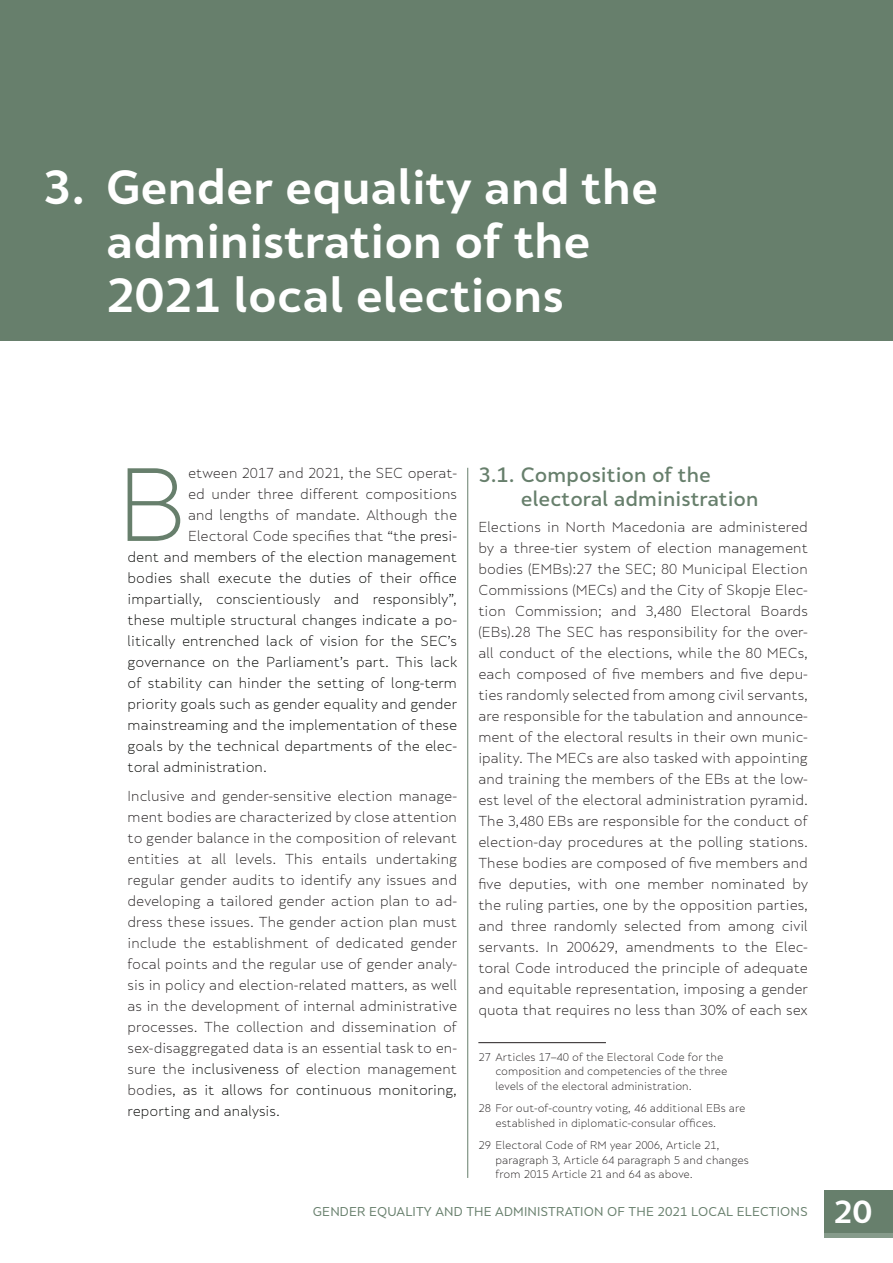
<style>
.page{position:relative;width:893px;height:1263px;background:#fff}
.page>*{position:absolute;margin:0;border:0;box-sizing:border-box;transform-origin:0 0}
._1_Paragraph{font:300 97.05px "Skola Sans";color:#677f6c}
.t1{font:700 45px/54px "Skola Sans";color:#fff}
.t2{font:700 30px "Skola Sans";color:#fff}
.t3{font:500 19.5px/24px "Skola Sans";color:#677f6c}
._1_Paragraph-2{font:300 13.5px/21px "Skola Sans";color:#231f20;text-align:justify}
._1_Paragraph-3{font:300 13.5px "Skola Sans";color:#040503}
.t4{font:12px "Skola Sans";letter-spacing:.01em;color:#677f6c}
.Footnote{font:300 10.5px/14.2px "Skola Sans";color:#231f20}
.s1{color:#040503}
</style>
<div class="page">
<div style="left:0;top:0;width:893px;height:340px;background:#677f6c"></div>
<hr style="left:467px;top:468px;width:1px;height:710px;background:#677f6c">
<div style="left:825px;top:1229px;width:68px;height:8px;background:#869b8b"></div>
<div style="left:825px;top:1191px;width:68px;height:42px;background:#677f6c"></div>
<hr style="left:478px;top:1042px;width:128px;height:1px;background:#231f20">
<p class="t1" style="left:106px;top:159px;width:554px;text-indent:-64px">3. Gender equality and the administration of the<br>2021 local elections</p>
<p class="_1_Paragraph" style="left:117px;top:448px;width:73px">B</p>
<p class="_1_Paragraph-2" style="left:188px;top:462px;width:271px">etween 2017 and 2021, the SEC operat-</p>
<p class="_1_Paragraph-2" style="left:188px;top:483px;width:271px">ed under three different compositions</p>
<p class="_1_Paragraph-2" style="left:188px;top:504px;width:271px">and lengths of mandate. Although the</p>
<p class="_1_Paragraph-2" style="left:188px;top:525px;width:271px">Electoral Code specifies that “t<span class="s1">he presi-</span></p>
<p class="_1_Paragraph-3" style="left:128px;top:549px;width:331px">dent and members of the election management</p>
<p class="_1_Paragraph-3" style="left:128px;top:570px;width:331px">bodies shall execute the duties of their office</p>
<p class="_1_Paragraph-3" style="left:128px;top:591px;width:331px">impartially, conscientiously and responsibly”,</p>
<p class="_1_Paragraph-3" style="left:128px;top:612px;width:331px">these multiple structural changes indicate a po-</p>
<p class="_1_Paragraph-3" style="left:128px;top:633px;width:331px">litically entrenched lack of vision for the SEC’s</p>
<p class="_1_Paragraph-3" style="left:128px;top:654px;width:331px">governance on the Parliament’s part. This lack</p>
<p class="_1_Paragraph-3" style="left:128px;top:675px;width:331px">of stability can hinder the setting of long-term</p>
<p class="_1_Paragraph-3" style="left:128px;top:696px;width:331px">priority goals such as gender equality and gender</p>
<p class="_1_Paragraph-3" style="left:128px;top:717px;width:331px">mainstreaming and the implementation of these</p>
<p class="_1_Paragraph-3" style="left:128px;top:738px;width:331px">goals by the technical departments of the elec-</p>
<p class="_1_Paragraph-3" style="left:128px;top:759px;width:141px">toral administration.</p>
<p class="_1_Paragraph-2" style="left:128px;top:786px;width:331px">Inclusive and gender-sensitive election manage&shy;ment bodies are characterized by close attention to gender balance in the composition of relevant entities at all levels. This entails undertaking regular gender audits to identify any issues and developing a tailored gender action plan to ad&shy;dress these issues. The gender action plan must include the establishment of dedicated gender focal points and the regular use of gender analy&shy;sis in policy and election-related matters, as well as in the development of internal administrative processes. The collection and dissemination of sex-disaggregated data is an essential task to en&shy;sure the <span class="s1">inclusiveness of</span> election management bodies<span class="s1">, as it allows for continuous monitoring, reporting and analysis.</span></p>
<p class="t3" style="left:521px;top:463px;width:239px;text-indent:-43px">3.1. Composition of the electoral administration</p>
<p class="_1_Paragraph-2" style="left:478px;top:516px;width:331px">Elections in North Macedonia are administered by a three-tier system of election management bodies (EMBs):27 the SEC; 80 Municipal Election Commissions (MECs) and the City of Skopje Elec&shy;tion Commission; and 3,480 Electoral Boards (EBs).28 The SEC has responsibility for the over&shy;all conduct of the elections, while the 80 MECs, each composed of five members and five depu&shy;ties randomly selected from among civil servants, are responsible for the tabulation and announce&shy;ment of the electoral results in their own munic&shy;ipality. The MECs are also tasked with appointing and training the members of the EBs at the low&shy;est level of the electoral administration pyramid.<br>The 3,480 EBs are responsible for the conduct of election-day procedures at the polling stations.<br>These bodies are composed of five members and five deputies, with one member nominated by the ruling parties, one by the opposition parties, and three randomly selected from among civil servants. In 200629, amendments to the Elec&shy;toral Code introduced the principle of adequate and equitable representation, imposing a gender quota that requires no less than 30% of each sex</p>
<p class="Footnote" style="left:495px;top:1050px;width:233px;text-indent:-17px">27 Articles 17–40 of the Electoral Code for the composition and competencies of the three levels of the electoral administration.</p>
<p class="Footnote" style="left:495px;top:1101px;width:252px;text-indent:-17px">28 For out-of-country voting, 46 additional EBs are established in diplomatic-consular offices.</p>
<p class="Footnote" style="left:495px;top:1138px;width:255px;text-indent:-17px">29 Electoral Code of RM year 2006, Article 21, paragraph 3, Article 64 paragraph 5 and changes from 2015 Article 21 and 64 as above.</p>
<p class="t4" style="left:313px;top:1205px;width:497px">GENDER EQUALITY AND THE ADMINISTRATION OF THE 2021 LOCAL ELECTIONS</p>
<h3 class="t2" style="left:833px;top:1193px;width:40px">20</h3>
</div>
